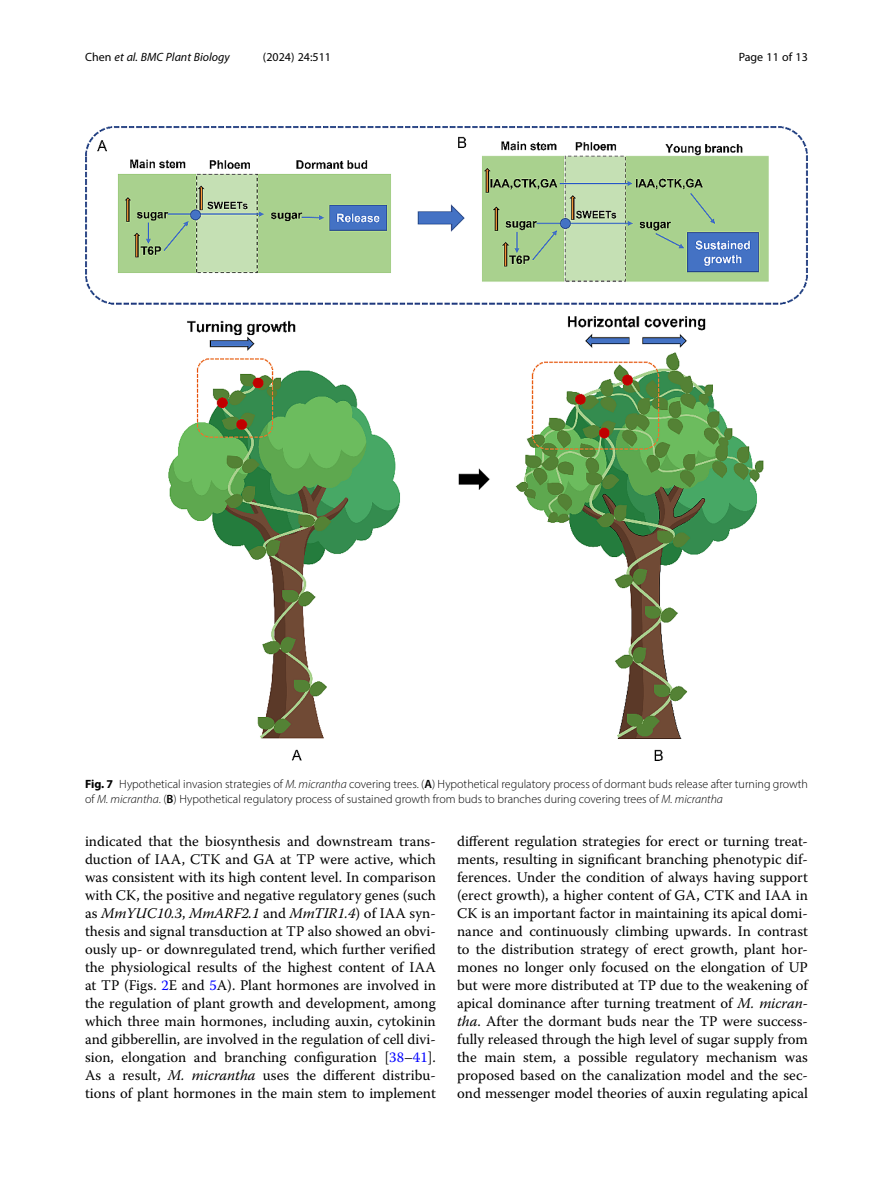
<style>
.page{position:relative;width:893px;height:1191px;background:#fff}
.page>*{position:absolute;margin:0;border:0;box-sizing:border-box;transform-origin:0 0}
.Body_Text{font:14.7px/18px "Warnock Pro";color:#000;text-align:justify}
.Figure_Caption{font:300 12px/15px "Myriad Pro";color:#000}
.t1{font:italic 12px "Myriad Pro";color:#000}
.t2{font:12px "Myriad Pro";color:#000}
.s1{font-style:normal}
.s2{font-weight:700}
.s3{font-style:italic}
.s4{font-weight:600}
.s5{color:#00f}
</style>
<div class="page">
<img style="left:85px;top:126px;width:723px;height:634px">
<p class="t1" style="left:85px;top:50px;width:146px"><span class="s1">Chen</span> et al. BMC Plant Biology</p>
<p class="t2" style="left:263px;top:50px;width:70px">(2024) 24:511</p>
<p class="t2" style="left:739px;top:50px;width:71px">Page 11 of 13</p>
<p class="Figure_Caption" style="left:85px;top:776px;width:724px"><span class="s2">Fig. 7</span> Hypothetical invasion strategies of <span class="s3">M. micrantha</span> covering trees. (<span class="s4">A</span>) Hypothetical regulatory process of dormant buds release after turning growth of <span class="s3">M. micrantha</span>. (<span class="s4">B</span>) Hypothetical regulatory process of sustained growth from buds to branches during covering trees of <span class="s3">M. micrantha</span></p>
<p class="Body_Text" style="left:85px;top:832px;width:352px">indicated that the biosynthesis and downstream trans&shy;duction of IAA, CTK and GA at TP were active, which was consistent with its high content level. In comparison with CK, the positive and negative regulatory genes (such as <span class="s3">MmYUC10.3</span>, <span class="s3">MmARF2.1</span> and <span class="s3">MmTIR1.4</span>) of IAA syn&shy;thesis and signal transduction at TP also showed an obvi&shy;ously up- or downregulated trend, which further verified the physiological results of the highest content of IAA at TP (Figs. <span class="s5">2</span>E and <span class="s5">5</span>A). Plant hormones are involved in the regulation of plant growth and development, among which three main hormones, including auxin, cytokinin and gibberellin, are involved in the regulation of cell divi&shy;sion, elongation and branching configuration [<span class="s5">38</span>–<span class="s5">41</span>].<br>As a result, <span class="s3">M. micrantha</span> uses the different distribu&shy;tions of plant hormones in the main stem to implement</p>
<p class="Body_Text" style="left:457px;top:832px;width:352px">different regulation strategies for erect or turning treat&shy;ments, resulting in significant branching phenotypic dif&shy;ferences. Under the condition of always having support (erect growth), a higher content of GA, CTK and IAA in CK is an important factor in maintaining its apical domi&shy;nance and continuously climbing upwards. In contrast to the distribution strategy of erect growth, plant hor&shy;mones no longer only focused on the elongation of UP but were more distributed at TP due to the weakening of apical dominance after turning treatment of <span class="s3">M. micran&shy;tha</span>. After the dormant buds near the TP were success&shy;fully released through the high level of sugar supply from the main stem, a possible regulatory mechanism was proposed based on the canalization model and the sec&shy;ond messenger model theories of auxin regulating apical</p>
</div>
